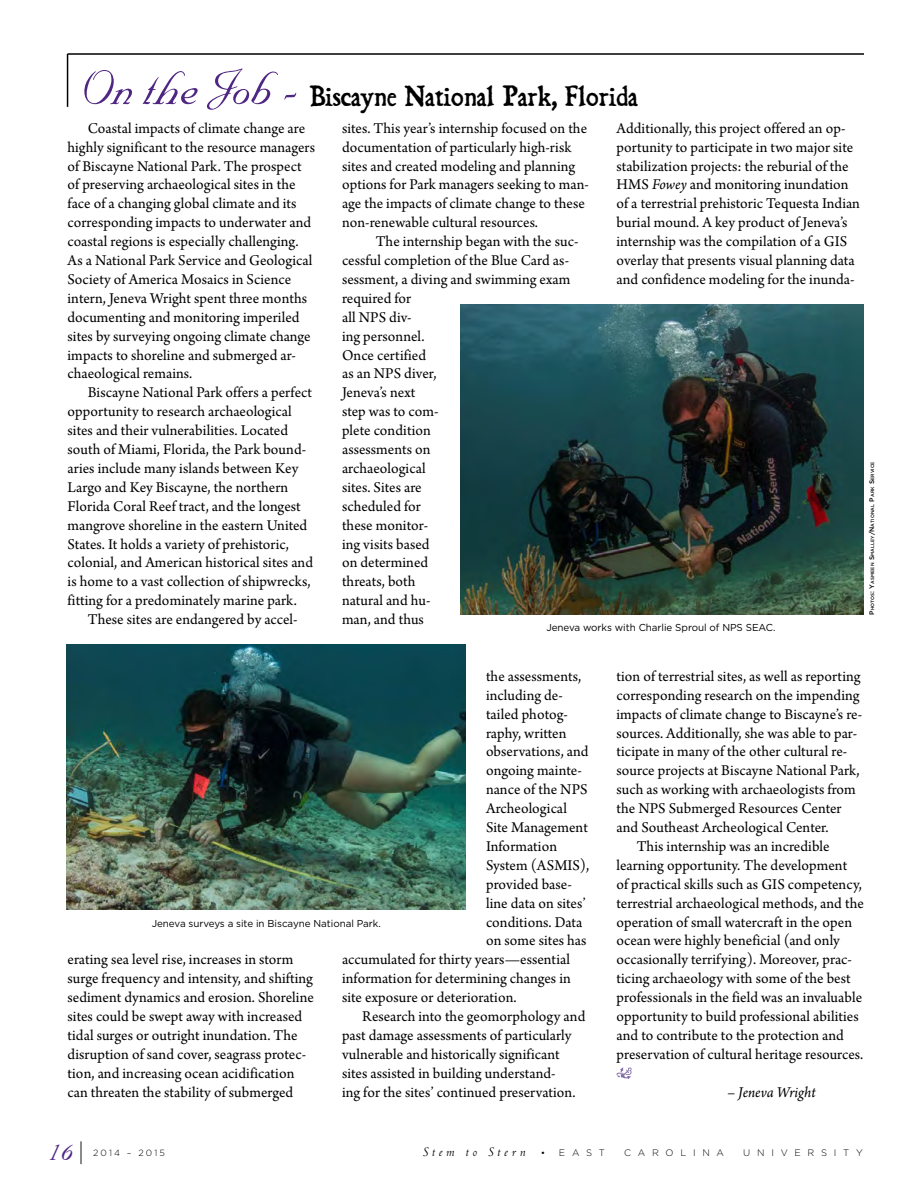
<style>
.page{position:relative;width:918px;height:1188px;background:#fff}
.page>*{position:absolute;margin:0;border:0;box-sizing:border-box;transform-origin:0 0}
.t1{font:37.5px "Nuptial Script";color:#4f2683}
.t2{font:33px "Black Beard";letter-spacing:.01em;color:#000}
.t3{font:15.75px/18.9px "Arno Pro";letter-spacing:.005em;color:#000}
.t4{font:italic 15.75px "Arno Pro";color:#000}
.t5{font:italic 14.25px "Centaur MT Std";letter-spacing:.27em;color:#000}
.t6{font:10.05px "Gotham";letter-spacing:-.005em;color:#000}
.t7{font:300 9.45px "Gotham";letter-spacing:.715em;color:#000}
.t8{font:300 9px "Gotham";letter-spacing:.23em;color:#000}
.t9{font:500 4.65px "Gotham";letter-spacing:.03em;color:#000}
.s1{font-family:"Nuptial Script";font-size:55.5px;color:#4f2683}
.s2{font-style:italic}
.s3{font-size:6.6px}
.s4{font-style:normal}
.s5{font-size:9px}
</style>
<div class="page">
<hr style="left:80px;top:1141px;width:2px;height:23px;background:#636466">
<svg style="left:617px;top:1067px;width:15px;height:12px"></svg>
<hr style="left:68px;top:53px;width:796px;height:2px;background:#000">
<hr style="left:67px;top:54px;width:1px;height:53px;background:#000">
<img style="left:67px;top:645px;width:399px;height:265px">
<img style="left:461px;top:305px;width:403px;height:310px">
<h2 class="t2" style="left:82px;top:77px;width:557px"><span class="s1">On the Job -</span> Biscayne National Park, Florida</h2>
<p class="t3" style="left:68px;top:119px;width:249px;text-indent:20px">Coastal impacts of climate change are highly significant to the resource managers of Biscayne National Park. The prospect of preserving archaeological sites in the face of a changing global climate and its corresponding impacts to underwater and coastal regions is especially challenging.<br>As a National Park Service and Geological Society of America Mosaics in Science intern, Jeneva Wright spent three months documenting and monitoring imperiled sites by surveying ongoing climate change impacts to shoreline and submerged ar&shy;chaeological remains.</p>
<p class="t3" style="left:68px;top:384px;width:247px;text-indent:20px">Biscayne National Park offers a perfect opportunity to research archaeological sites and their vulnerabilities. Located south of Miami, Florida, the Park bound&shy;aries include many islands between Key Largo and Key Biscayne, the northern Florida Coral Reef tract, and the longest mangrove shoreline in the eastern United States. It holds a variety of prehistoric, colonial, and American historical sites and is home to a vast collection of shipwrecks, fitting for a predominately marine park.</p>
<p class="t3" style="left:88px;top:611px;width:211px">These sites are endangered by accel-</p>
<p class="t3" style="left:617px;top:119px;width:245px">Additionally, this project offered an op&shy;portunity to participate in two major site stabilization projects: the reburial of the HMS <span class="s2">Fowey</span> and monitoring inundation of a terrestrial prehistoric Tequesta Indian burial mound. A key product of Jeneva’s internship was the compilation of a GIS overlay that presents visual planning data and confidence modeling for the inunda-</p>
<p class="t3" style="left:342px;top:119px;width:249px">sites. This year’s internship focused on the documentation of particularly high-risk sites and created modeling and planning options for Park managers seeking to man&shy;age the impacts of climate change to these non-renewable cultural resources.</p>
<p class="t3" style="left:342px;top:233px;width:238px;text-indent:34px">The internship began with the suc&shy;cessful completion of the Blue Card as&shy;sessment, a diving and swimming exam required for<br>all NPS div-<br>ing personnel.<br>Once certified<br>as an NPS diver,<br>Jeneva’s next<br>step was to com-<br>plete condition<br>assessments on<br>archaeological<br>sites. Sites are<br>scheduled for<br>these monitor-<br>ing visits based<br>on determined<br>threats, both<br>natural and hu-<br>man, and thus</p>
<p class="t6" style="left:546px;top:622px;width:231px">Jeneva works with Charlie Sproul of NPS SEAC.</p>
<p class="t9" style="left:870px;top:615px;width:155px;rotate:-90deg"><span class="s3">P</span>hotos<span class="s3">: Y</span>asmeen <span class="s3">S</span>malley<span class="s3">/N</span>ational <span class="s3">P</span>ark <span class="s3">S</span>ervice</p>
<p class="t3" style="left:486px;top:668px;width:97px">the assessments,</p>
<p class="t3" style="left:486px;top:686px;width:78px">including de-</p>
<p class="t3" style="left:486px;top:705px;width:83px">tailed photog-</p>
<p class="t3" style="left:486px;top:724px;width:82px">raphy, written</p>
<p class="t3" style="left:486px;top:743px;width:104px">observations, and</p>
<p class="t3" style="left:486px;top:762px;width:97px">ongoing mainte-</p>
<p class="t3" style="left:486px;top:781px;width:103px">nance of the NPS</p>
<p class="t3" style="left:486px;top:800px;width:82px">Archeological</p>
<p class="t3" style="left:486px;top:819px;width:103px">Site Management</p>
<p class="t3" style="left:486px;top:838px;width:73px">Information</p>
<p class="t3" style="left:486px;top:857px;width:105px">System (ASMIS),</p>
<p class="t3" style="left:486px;top:875px;width:87px">provided base-</p>
<p class="t3" style="left:486px;top:894px;width:101px">line data on sites’</p>
<p class="t3" style="left:486px;top:913px;width:98px">conditions. Data</p>
<p class="t3" style="left:486px;top:932px;width:102px">on some sites has</p>
<p class="t3" style="left:342px;top:951px;width:229px">accumulated for thirty years—essential</p>
<p class="t3" style="left:342px;top:970px;width:230px">information for determining changes in</p>
<p class="t3" style="left:342px;top:989px;width:176px">site exposure or deterioration.</p>
<p class="t3" style="left:362px;top:1008px;width:225px">Research into the geomorphology and</p>
<p class="t3" style="left:342px;top:1027px;width:231px">past damage assessments of particularly</p>
<p class="t3" style="left:342px;top:1046px;width:219px">vulnerable and historically significant</p>
<p class="t3" style="left:342px;top:1064px;width:215px">sites assisted in building understand-</p>
<p class="t3" style="left:342px;top:1083px;width:235px">ing for the sites’ continued preservation.</p>
<p class="t6" style="left:152px;top:918px;width:230px">Jeneva surveys a site in Biscayne National Park.</p>
<p class="t3" style="left:68px;top:951px;width:248px">erating sea level rise, increases in storm surge frequency and intensity, and shifting sediment dynamics and erosion. Shoreline sites could be swept away with increased tidal surges or outright inundation. The disruption of sand cover, seagrass protec&shy;tion, and increasing ocean acidification can threaten the stability of submerged</p>
<p class="t3" style="left:617px;top:668px;width:245px">tion of terrestrial sites, as well as reporting</p>
<p class="t3" style="left:617px;top:686px;width:245px">corresponding research on the impending</p>
<p class="t3" style="left:617px;top:705px;width:247px">impacts of climate change to Biscayne’s re-</p>
<p class="t3" style="left:617px;top:724px;width:242px">sources. Additionally, she was able to par-</p>
<p class="t3" style="left:617px;top:743px;width:232px">ticipate in many of the other cultural re-</p>
<p class="t3" style="left:617px;top:762px;width:245px">source projects at Biscayne National Park,</p>
<p class="t3" style="left:617px;top:781px;width:241px">such as working with archaeologists from</p>
<p class="t3" style="left:617px;top:800px;width:227px">the NPS Submerged Resources Center</p>
<p class="t3" style="left:617px;top:819px;width:214px">and Southeast Archeological Center.</p>
<p class="t3" style="left:637px;top:838px;width:194px">This internship was an incredible</p>
<p class="t3" style="left:617px;top:857px;width:232px">learning opportunity. The development</p>
<p class="t3" style="left:617px;top:875px;width:247px">of practical skills such as GIS competency,</p>
<p class="t3" style="left:617px;top:894px;width:249px">terrestrial archaeological methods, and the</p>
<p class="t3" style="left:617px;top:913px;width:237px">operation of small watercraft in the open</p>
<p class="t3" style="left:617px;top:932px;width:225px">ocean were highly beneficial (and only</p>
<p class="t3" style="left:617px;top:951px;width:237px">occasionally terrifying). Moreover, prac-</p>
<p class="t3" style="left:617px;top:970px;width:236px">ticing archaeology with some of the best</p>
<p class="t3" style="left:617px;top:989px;width:247px">professionals in the field was an invaluable</p>
<p class="t3" style="left:617px;top:1008px;width:244px">opportunity to build professional abilities</p>
<p class="t3" style="left:617px;top:1027px;width:229px">and to contribute to the protection and</p>
<p class="t3" style="left:617px;top:1046px;width:248px">preservation of cultural heritage resources.</p>
<p class="t4" style="left:728px;top:1083px;width:90px"><span class="s4">–</span> Jeneva Wright</p>
<h1 class="t1" style="left:49px;top:1128px;width:26px">16</h1>
<p class="t8" style="left:93px;top:1148px;width:73px">2014 – 2015</p>
<p class="t5" style="left:423px;top:1143px;width:123px">Stem to Stern <span class="s5">•</span></p>
<p class="t7" style="left:559px;top:1148px;width:47px">EAST</p>
<p class="t7" style="left:624px;top:1148px;width:101px">CAROLINA</p>
<p class="t7" style="left:743px;top:1148px;width:121px">UNIVERSITY</p>
</div>
